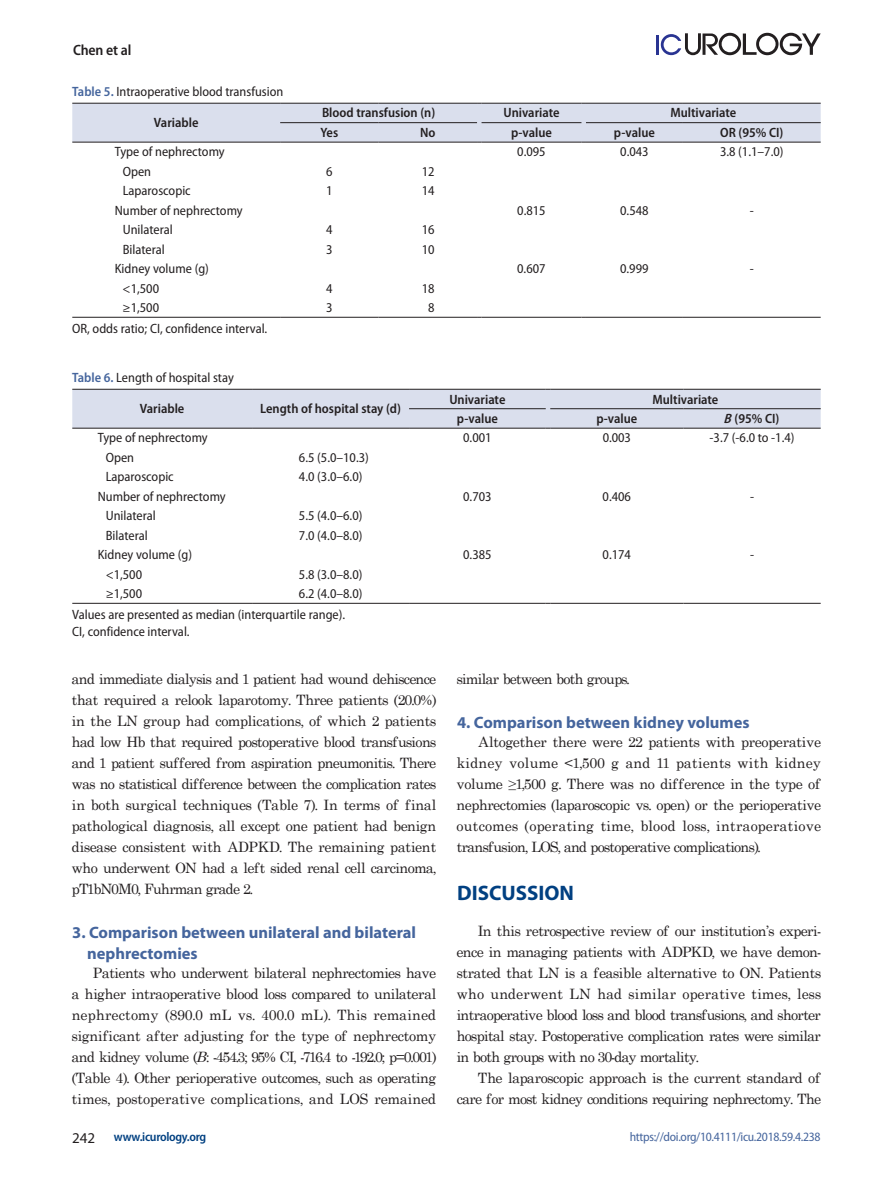
<style>
.page{position:relative;width:893px;height:1191px;background:#fff}
.page>*{position:absolute;margin:0;border:0;box-sizing:border-box;transform-origin:0 0}
.t1{font:700 21px "Myriad Pro";color:#014081}
.t2{font:700 16.5px/21px "Myriad Pro";color:#45659d}
.t3{font:600 semi-condensed 15px "Myriad Pro";letter-spacing:-.01em;color:#231f20}
.t4{font:15px "Myriad Pro";color:#231f20}
.t5{font:14.25px/21px "Century Schoolbook";letter-spacing:-.04em;color:#231f20;text-align:justify}
.t6{font:semi-condensed 13.5px/21.1px "Myriad Pro";color:#231f20}
.t7{font:600 semi-condensed 13.5px "Myriad Pro";color:#231f20}
.t8{font:semi-condensed 12.75px "Myriad Pro";letter-spacing:-.025em;color:#45659d}
.t9{font:600 semi-condensed 12.75px "Myriad Pro";letter-spacing:-.025em;color:#014081}
.s1{font-weight:600;color:#45659d}
.s2{font-style:italic}
</style>
<div class="page">
<hr style="left:656px;top:35px;width:3px;height:20px;background:#293492">
<svg style="left:661px;top:33px;width:160px;height:22px"></svg>
<svg style="left:72px;top:103px;width:749px;height:40px;background:#d0d5e2"></svg>
<hr style="left:72px;top:317px;width:208px;height:1px;background:#231f20">
<hr style="left:280px;top:317px;width:99px;height:1px;background:#231f20">
<hr style="left:379px;top:317px;width:98px;height:1px;background:#231f20">
<hr style="left:482px;top:317px;width:99px;height:1px;background:#231f20">
<hr style="left:586px;top:317px;width:97px;height:1px;background:#231f20">
<hr style="left:683px;top:317px;width:138px;height:1px;background:#231f20">
<hr style="left:280px;top:103px;width:99px;height:1px;background:#231f20">
<hr style="left:379px;top:103px;width:98px;height:1px;background:#231f20">
<hr style="left:280px;top:122px;width:99px;height:1px;background:#231f20">
<hr style="left:379px;top:122px;width:98px;height:1px;background:#231f20">
<svg style="left:72px;top:389px;width:749px;height:40px;background:#cfd4e1"></svg>
<hr style="left:72px;top:603px;width:180px;height:1px;background:#231f20">
<hr style="left:252px;top:603px;width:157px;height:1px;background:#231f20">
<hr style="left:409px;top:603px;width:137px;height:1px;background:#231f20">
<hr style="left:550px;top:603px;width:133px;height:1px;background:#231f20">
<hr style="left:683px;top:603px;width:138px;height:1px;background:#231f20">
<p class="t3" style="left:73px;top:41px;width:60px">Chen et al</p>
<p class="t6" style="left:72px;top:81px;width:213px"><span class="s1">Table 5.</span> Intraoperative blood transfusion</p>
<p class="t7" style="left:154px;top:114px;width:46px">Variable</p>
<p class="t7" style="left:322px;top:104px;width:115px">Blood transfusion (n)</p>
<p class="t7" style="left:503px;top:104px;width:58px">Univariate</p>
<p class="t7" style="left:670px;top:104px;width:67px">Multivariate</p>
<p class="t7" style="left:321px;top:124px;width:19px">Yes</p>
<p class="t7" style="left:420px;top:124px;width:17px">No</p>
<p class="t7" style="left:511px;top:124px;width:42px">p-value</p>
<p class="t7" style="left:614px;top:124px;width:42px">p-value</p>
<p class="t7" style="left:720px;top:124px;width:65px">OR (95% CI)</p>
<p class="t6" style="left:115px;top:141px;width:111px">Type of nephrectomy</p>
<p class="t6" style="left:517px;top:141px;width:30px">0.095</p>
<p class="t6" style="left:620px;top:141px;width:30px">0.043</p>
<p class="t6" style="left:720px;top:141px;width:65px">3.8 (1.1–7.0)</p>
<p class="t6" style="left:123px;top:161px;width:30px">Open</p>
<p class="t6" style="left:326px;top:161px;width:8px">6</p>
<p class="t6" style="left:422px;top:161px;width:14px">12</p>
<p class="t6" style="left:123px;top:180px;width:70px">Laparoscopic</p>
<p class="t6" style="left:326px;top:180px;width:8px">1</p>
<p class="t6" style="left:422px;top:180px;width:14px">14</p>
<p class="t6" style="left:115px;top:199px;width:129px">Number of nephrectomy</p>
<p class="t6" style="left:517px;top:199px;width:30px">0.815</p>
<p class="t6" style="left:620px;top:199px;width:30px">0.548</p>
<p class="t6" style="left:750px;top:199px;width:6px">-</p>
<p class="t6" style="left:123px;top:219px;width:52px">Unilateral</p>
<p class="t6" style="left:326px;top:219px;width:8px">4</p>
<p class="t6" style="left:422px;top:219px;width:14px">16</p>
<p class="t6" style="left:123px;top:238px;width:44px">Bilateral</p>
<p class="t6" style="left:326px;top:238px;width:8px">3</p>
<p class="t6" style="left:422px;top:238px;width:14px">10</p>
<p class="t6" style="left:115px;top:258px;width:96px">Kidney volume (g)</p>
<p class="t6" style="left:517px;top:258px;width:30px">0.607</p>
<p class="t6" style="left:620px;top:258px;width:30px">0.999</p>
<p class="t6" style="left:750px;top:258px;width:6px">-</p>
<p class="t6" style="left:123px;top:277px;width:38px">&lt;1,500</p>
<p class="t6" style="left:326px;top:277px;width:8px">4</p>
<p class="t6" style="left:422px;top:277px;width:14px">18</p>
<p class="t6" style="left:123px;top:297px;width:38px">≥1,500</p>
<p class="t6" style="left:326px;top:297px;width:8px">3</p>
<p class="t6" style="left:428px;top:297px;width:8px">8</p>
<p class="t6" style="left:72px;top:318px;width:197px">OR, odds ratio; CI, confidence interval.</p>
<p class="t6" style="left:72px;top:367px;width:163px"><span class="s1">Table 6.</span> Length of hospital stay</p>
<p class="t7" style="left:140px;top:400px;width:46px">Variable</p>
<p class="t7" style="left:260px;top:400px;width:142px">Length of hospital stay (d)</p>
<p class="t7" style="left:449px;top:390px;width:58px">Univariate</p>
<p class="t7" style="left:652px;top:390px;width:67px">Multivariate</p>
<p class="t7" style="left:457px;top:410px;width:42px">p-value</p>
<p class="t7" style="left:596px;top:410px;width:42px">p-value</p>
<p class="t7" style="left:723px;top:410px;width:57px"><span class="s2">B</span> (95% CI)</p>
<p class="t6" style="left:98px;top:427px;width:111px">Type of nephrectomy</p>
<p class="t6" style="left:463px;top:427px;width:30px">0.001</p>
<p class="t6" style="left:603px;top:427px;width:30px">0.003</p>
<p class="t6" style="left:710px;top:427px;width:86px">-3.7 (-6.0 to -1.4)</p>
<p class="t6" style="left:106px;top:446px;width:30px">Open</p>
<p class="t6" style="left:299px;top:446px;width:71px">6.5 (5.0–10.3)</p>
<p class="t6" style="left:106px;top:466px;width:70px">Laparoscopic</p>
<p class="t6" style="left:299px;top:466px;width:65px">4.0 (3.0–6.0)</p>
<p class="t6" style="left:98px;top:485px;width:129px">Number of nephrectomy</p>
<p class="t6" style="left:463px;top:485px;width:30px">0.703</p>
<p class="t6" style="left:603px;top:485px;width:30px">0.406</p>
<p class="t6" style="left:750px;top:485px;width:6px">-</p>
<p class="t6" style="left:106px;top:505px;width:52px">Unilateral</p>
<p class="t6" style="left:299px;top:505px;width:65px">5.5 (4.0–6.0)</p>
<p class="t6" style="left:106px;top:524px;width:44px">Bilateral</p>
<p class="t6" style="left:299px;top:524px;width:65px">7.0 (4.0–8.0)</p>
<p class="t6" style="left:98px;top:544px;width:96px">Kidney volume (g)</p>
<p class="t6" style="left:463px;top:544px;width:30px">0.385</p>
<p class="t6" style="left:603px;top:544px;width:30px">0.174</p>
<p class="t6" style="left:750px;top:544px;width:6px">-</p>
<p class="t6" style="left:106px;top:563px;width:38px">&lt;1,500</p>
<p class="t6" style="left:299px;top:563px;width:65px">5.8 (3.0–8.0)</p>
<p class="t6" style="left:106px;top:583px;width:38px">≥1,500</p>
<p class="t6" style="left:72px;top:583px;width:292px;text-indent:227px">6.2 (4.0–8.0)<br>Values are presented as median (interquartile range).</p>
<p class="t6" style="left:72px;top:620px;width:119px">CI, confidence interval.</p>
<p class="t5" style="left:72px;top:667px;width:367px">and immediate dialysis and 1 patient had wound dehiscence that required a relook laparotomy. Three patients (20.0%) in the LN group had complications, of which 2 patients had low Hb that required postoperative blood transfusions and 1 patient suffered from aspiration pneumonitis. There was no statistical difference between the complication rates in both surgical techniques (Table 7). In terms of final pathological diagnosis, all except one patient had benign disease consistent with ADPKD. The remaining patient who underwent ON had a left sided renal cell carcinoma, pT1bN0M0, Fuhrman grade 2.</p>
<p class="t2" style="left:87px;top:921px;width:330px;text-indent:-15px">3. Comparison between unilateral and bilateral nephrectomies</p>
<p class="t5" style="left:71px;top:961px;width:367px;text-indent:22px">Patients who underwent bilateral nephrectomies have a higher intraoperative blood loss compared to unilateral nephrectomy (890.0 mL vs. 400.0 mL). This remained significant after adjusting for the type of nephrectomy and kidney volume (<span class="s2">B</span>: -454.3; 95% CI, -716.4 to -192.0; p=0.001) (Table 4). Other perioperative outcomes, such as operating times, postoperative complications, and LOS remained</p>
<p class="t4" style="left:72px;top:1128px;width:24px">242</p>
<p class="t9" style="left:114px;top:1128px;width:94px">www.icurology.org</p>
<p class="t5" style="left:456px;top:667px;width:175px">similar between both groups.</p>
<p class="t2" style="left:457px;top:711px;width:294px">4. Comparison between kidney volumes</p>
<p class="t5" style="left:457px;top:730px;width:366px;text-indent:22px">Altogether there were 22 patients with preoperative kidney volume &lt;1,500 g and 11 patients with kidney volume ≥1,500 g. There was no difference in the type of nephrectomies (laparoscopic vs. open) or the perioperative outcomes (operating time, blood loss, intraoperatiove transfusion, LOS, and postoperative complications).</p>
<h1 class="t1" style="left:457px;top:879px;width:118px">DISCUSSION</h1>
<p class="t5" style="left:456px;top:919px;width:367px;text-indent:22px">In this retrospective review of our institution’s experi&shy;ence in managing patients with ADPKD, we have demon&shy;strated that LN is a feasible alternative to ON. Patients who underwent LN had similar operative times, less intraoperative blood loss and blood transfusions, and shorter hospital stay. Postoperative complication rates were similar in both groups with no 30-day mortality.</p>
<p class="t5" style="left:457px;top:1066px;width:366px;text-align:right">The laparoscopic approach is the current standard of care for most kidney conditions requiring nephrectomy. The</p>
<p class="t8" style="left:630px;top:1128px;width:192px">https://doi.org/10.4111/icu.2018.59.4.238</p>
</div>
